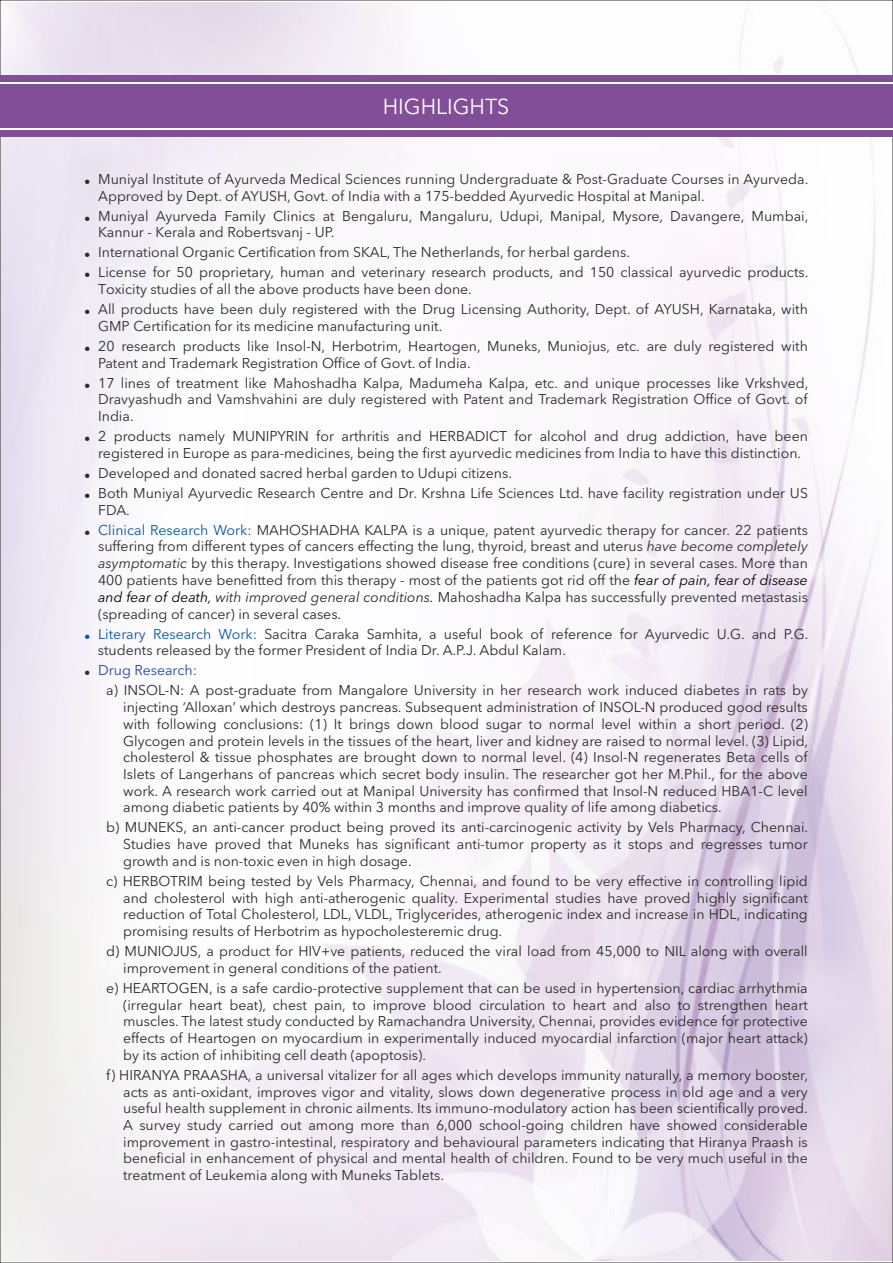
<style>
.page{position:relative;width:893px;height:1263px;background:#fff}
.page>*{position:absolute;margin:0;border:0;box-sizing:border-box;transform-origin:0 0}
.t1{font:21.6px "Avenir Next LT Pro";color:#fefefe}
.t2{font:14.1px/16.6px "Avenir Next LT Pro";color:#2b2a29}
.t3{font:14.1px "Avenir Next LT Pro";color:#264796}
.s1{color:#0c54a0}
.s2{font-style:italic}
.s3{font-style:italic;color:#000}
</style>
<div class="page">
<img style="left:2px;top:2px;width:889px;height:1259px">
<div style="left:0;top:75px;width:893px;height:62px;background:#834e98"></div>
<hr style="left:0;top:82px;width:893px;height:2px;background:#fefefe">
<hr style="left:0;top:129px;width:893px;height:1px;background:#fefefe">
<svg style="left:85px;top:179px;width:4px;height:5px"></svg>
<svg style="left:85px;top:216px;width:4px;height:5px"></svg>
<svg style="left:85px;top:253px;width:4px;height:4px"></svg>
<svg style="left:85px;top:273px;width:4px;height:4px"></svg>
<svg style="left:85px;top:310px;width:4px;height:4px"></svg>
<svg style="left:85px;top:346px;width:4px;height:5px"></svg>
<svg style="left:85px;top:383px;width:4px;height:5px"></svg>
<svg style="left:85px;top:437px;width:4px;height:4px"></svg>
<svg style="left:85px;top:473px;width:4px;height:5px"></svg>
<svg style="left:85px;top:493px;width:4px;height:5px"></svg>
<svg style="left:85px;top:530px;width:4px;height:5px"></svg>
<svg style="left:85px;top:634px;width:4px;height:5px"></svg>
<svg style="left:85px;top:671px;width:4px;height:4px"></svg>
<h1 class="t1" style="left:383px;top:98px;width:128px">HIGHLIGHTS</h1>
<p class="t2" style="left:98px;top:172px;width:712px">Muniyal Institute of Ayurveda Medical Sciences running Undergraduate &amp; Post-Graduate Courses in Ayurveda.<br>Approved by Dept. of AYUSH, Govt. of India with a 175-bedded Ayurvedic Hospital at Manipal.</p>
<p class="t2" style="left:98px;top:209px;width:712px">Muniyal Ayurveda Family Clinics at Bengaluru, Mangaluru, Udupi, Manipal, Mysore, Davangere, Mumbai,<br>Kannur - Kerala and Robertsvanj - UP.</p>
<p class="t2" style="left:98px;top:244px;width:712px;line-height:20.1px">International Organic Certification from SKAL, The Netherlands, for herbal gardens.<br>License for 50 proprietary, human and veterinary research products, and 150 classical ayurvedic products.</p>
<p class="t2" style="left:98px;top:280px;width:711px;line-height:20.1px">Toxicity studies of all the above products have been done.<br>All products have been duly registered with the Drug Licensing Authority, Dept. of AYUSH, Karnataka, with</p>
<p class="t2" style="left:98px;top:317px;width:711px;line-height:20.1px">GMP Certification for its medicine manufacturing unit.<br>20 research products like Insol-N, Herbotrim, Heartogen, Muneks, Muniojus, etc. are duly registered with</p>
<p class="t2" style="left:98px;top:354px;width:712px;line-height:20.1px">Patent and Trademark Registration Office of Govt. of India.<br>17 lines of treatment like Mahoshadha Kalpa, Madumeha Kalpa, etc. and unique processes like Vrkshved,</p>
<p class="t2" style="left:98px;top:392px;width:711px">Dravyashudh and Vamshvahini are duly registered with Patent and Trademark Registration Office of Govt. of<br>India.</p>
<p class="t2" style="left:98px;top:429px;width:711px">2 products namely MUNIPYRIN for arthritis and HERBADICT for alcohol and drug addiction, have been registered in Europe as para-medicines, being the first ayurvedic medicines from India to have this distinction.</p>
<p class="t2" style="left:98px;top:464px;width:711px;line-height:20.1px">Developed and donated sacred herbal garden to Udupi citizens.<br>Both Muniyal Ayurvedic Research Centre and Dr. Krshna Life Sciences Ltd. have facility registration under US</p>
<p class="t2" style="left:98px;top:501px;width:711px;line-height:20.1px">FDA.<br><span class="s1">Clinical Research Work:</span> MAHOSHADHA KALPA is a unique, patent ayurvedic therapy for cancer. 22 patients</p>
<p class="t2" style="left:98px;top:539px;width:711px;text-align:justify">suffering from different types of cancers effecting the lung, thyroid, breast and uterus <span class="s2">have become completely asymptomatic</span> by this therapy. Investigations showed disease free conditions (cure) in several cases. More than 400 patients have benefitted from this therapy - most of the patients got rid off the <span class="s3">fear of pain, fear of disease and fear of death,</span> <span class="s2">with improved general conditions.</span> Mahoshadha Kalpa has successfully prevented metastasis (spreading of cancer) in several cases.</p>
<p class="t2" style="left:98px;top:627px;width:712px"><span class="s1">Literary Research Work:</span> Sacitra Caraka Samhita, a useful book of reference for Ayurvedic U.G. and P.G. students released by the former President of India Dr. A.P.J. Abdul Kalam.</p>
<p class="t3" style="left:98px;top:665px;width:100px">Drug Research:</p>
<p class="t2" style="left:123px;top:683px;width:687px;text-align:justify;text-indent:-17px">a) INSOL-N: A post-graduate from Mangalore University in her research work induced diabetes in rats by injecting ‘Alloxan’ which destroys pancreas. Subsequent administration of INSOL-N produced good results with following conclusions: (1) It brings down blood sugar to normal level within a short period. (2)<br>Glycogen and protein levels in the tissues of the heart, liver and kidney are raised to normal level. (3) Lipid, cholesterol &amp; tissue phosphates are brought down to normal level. (4) Insol-N regenerates Beta cells of Islets of Langerhans of pancreas which secret body insulin. The researcher got her M.Phil., for the above work. A research work carried out at Manipal University has confirmed that Insol-N reduced HBA1-C level among diabetic patients by 40% within 3 months and improve quality of life among diabetics.</p>
<p class="t2" style="left:123px;top:820px;width:687px;text-align:justify;text-indent:-17px">b) MUNEKS, an anti-cancer product being proved its anti-carcinogenic activity by Vels Pharmacy, Chennai.<br>Studies have proved that Muneks has significant anti-tumor property as it stops and regresses tumor growth and is non-toxic even in high dosage.</p>
<p class="t2" style="left:123px;top:874px;width:686px;text-align:justify;text-indent:-17px">c) HERBOTRIM being tested by Vels Pharmacy, Chennai, and found to be very effective in controlling lipid and cholesterol with high anti-atherogenic quality. Experimental studies have proved highly significant reduction of Total Cholesterol, LDL, VLDL, Triglycerides, atherogenic index and increase in HDL, indicating promising results of Herbotrim as hypocholesteremic drug.</p>
<p class="t2" style="left:123px;top:944px;width:686px;text-indent:-17px">d) MUNIOJUS, a product for HIV+ve patients, reduced the viral load from 45,000 to NIL along with overall improvement in general conditions of the patient.</p>
<p class="t2" style="left:123px;top:981px;width:686px;text-align:justify;text-indent:-17px">e) HEARTOGEN, is a safe cardio-protective supplement that can be used in hypertension, cardiac arrhythmia (irregular heart beat), chest pain, to improve blood circulation to heart and also to strengthen heart muscles. The latest study conducted by Ramachandra University, Chennai, provides evidence for protective effects of Heartogen on myocardium in experimentally induced myocardial infarction (major heart attack) by its action of inhibiting cell death (apoptosis).</p>
<p class="t2" style="left:123px;top:1068px;width:687px;text-align:justify;text-indent:-17px">f) HIRANYA PRAASHA, a universal vitalizer for all ages which develops immunity naturally, a memory booster, acts as anti-oxidant, improves vigor and vitality, slows down degenerative process in old age and a very useful health supplement in chronic ailments. Its immuno-modulatory action has been scientifically proved.<br>A survey study carried out among more than 6,000 school-going children have showed considerable improvement in gastro-intestinal, respiratory and behavioural parameters indicating that Hiranya Praash is beneficial in enhancement of physical and mental health of children. Found to be very much useful in the treatment of Leukemia along with Muneks Tablets.</p>
</div>
